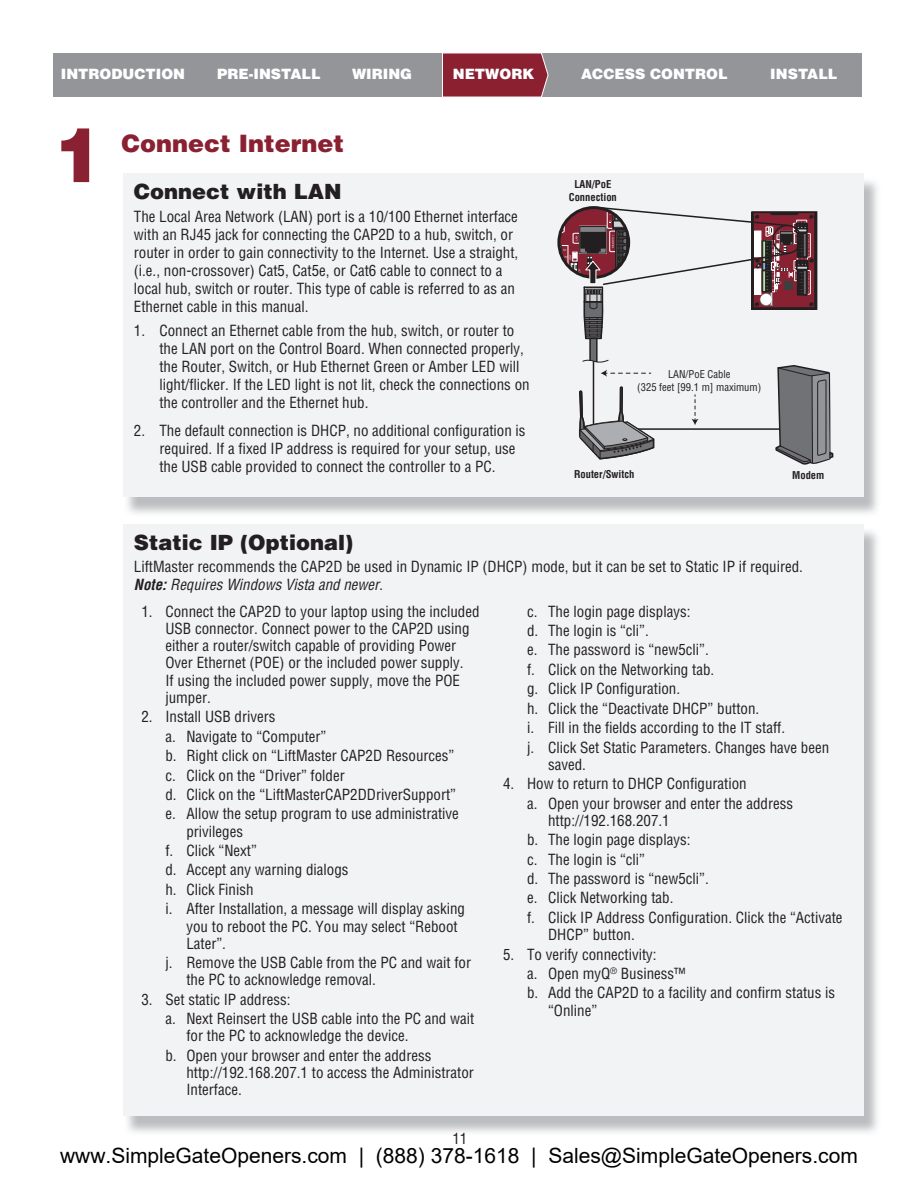
<style>
.page{position:relative;width:918px;height:1188px;background:#fff}
.page>*{position:absolute;margin:0;border:0;box-sizing:border-box;transform-origin:0 0}
.t1{font:900 75px "Helvetica LT Std";color:#8a2132}
.t2{font:900 24px "Helvetica LT Std";color:#8a2132}
.t3{font:21px "Arial";color:#000}
.t4{font:900 21px "Helvetica LT Std";color:#231f20}
.t5{font:condensed 15px/19.4px "Helvetica LT Std";color:#231f20}
.t6{font:900 14.25px "Helvetica LT Std";color:#fff}
.t7{font:700 condensed 10.5px/12px "Helvetica LT Std";color:#231f20;text-align:center}
.t8{font:condensed 10.5px/12px "Helvetica LT Std";color:#231f20;text-align:center}
.s1{font-weight:700;font-style:italic}
.s2{font-style:italic}
</style>
<div class="page">
<div style="left:53px;top:53px;width:808px;height:44px;background:#939598"></div>
<svg style="left:442px;top:53px;width:107px;height:44px;background:#8f2c3c"></svg>
<div style="left:123px;top:173px;width:741px;height:324px;background:#f2f3f4"></div>
<svg style="left:559px;top:206px;width:275px;height:310px"></svg>
<div style="left:123px;top:524px;width:741px;height:592px;background:#f2f3f4"></div>
<p class="t6" style="left:61px;top:68px;width:126px">INTRODUCTION</p>
<p class="t6" style="left:217px;top:68px;width:105px">PRE-INSTALL</p>
<p class="t6" style="left:453px;top:68px;width:83px">NETWORK</p>
<p class="t6" style="left:352px;top:68px;width:62px">WIRING</p>
<p class="t6" style="left:581px;top:68px;width:148px">ACCESS CONTROL</p>
<p class="t6" style="left:770px;top:68px;width:69px">INSTALL</p>
<h1 class="t1" style="left:54px;top:126px;width:52px">1</h1>
<h2 class="t2" style="left:122px;top:134px;width:224px">Connect Internet</h2>
<h3 class="t4" style="left:134px;top:184px;width:209px">Connect with LAN</h3>
<p class="t5" style="left:134px;top:208px;width:386px;line-height:18px">The Local Area Network (LAN) port is a 10/100 Ethernet interface with an RJ45 jack for connecting the CAP2D to a hub, switch, or router in order to gain connectivity to the Internet. Use a straight, (i.e., non-crossover) Cat5, Cat5e, or Cat6 cable to connect to a local hub, switch or router. This type of cable is referred to as an Ethernet cable in this manual.</p>
<p class="t5" style="left:159px;top:323px;width:372px;line-height:18px;text-indent:-26px">1. Connect an Ethernet cable from the hub, switch, or router to the LAN port on the Control Board. When connected properly, the Router, Switch, or Hub Ethernet Green or Amber LED will light/flicker. If the LED light is not lit, check the connections on the controller and the Ethernet hub.</p>
<p class="t5" style="left:159px;top:422px;width:368px;line-height:18px;text-indent:-26px">2. The default connection is DHCP, no additional configuration is required. If a fixed IP address is required for your setup, use the USB cable provided to connect the controller to a PC.</p>
<p class="t7" style="left:569px;top:179px;width:50px">LAN/PoE<br>Connection</p>
<p class="t8" style="left:637px;top:369px;width:125px">LAN/PoE Cable<br>(325 feet [99.1 m] maximum)</p>
<p class="t7" style="left:574px;top:469px;width:62px">Router/Switch</p>
<p class="t7" style="left:792px;top:470px;width:34px">Modem</p>
<h3 class="t4" style="left:134px;top:534px;width:221px">Static IP (Optional)</h3>
<p class="t5" style="left:134px;top:558px;width:671px;line-height:18px">LiftMaster recommends the CAP2D be used in Dynamic IP (DHCP) mode, but it can be set to Static IP if required.<br><span class="s1">Note:</span> <span class="s2">Requires Windows Vista and newer.</span></p>
<p class="t5" style="left:165px;top:603px;width:316px;line-height:17.2px;text-indent:-24px">1. Connect the CAP2D to your laptop using the included USB connector. Connect power to the CAP2D using either a router/switch capable of providing Power Over Ethernet (POE) or the included power supply.<br>If using the included power supply, move the POE jumper.</p>
<p class="t5" style="left:165px;top:708px;width:295px;text-indent:-24px">2. Install USB drivers<br>a. Navigate to “Computer”<br>b. Right click on “LiftMaster CAP2D Resources” c. Click on the “Driver” folder<br>d. Click on the “LiftMasterCAP2DDriverSupport” e. Allow the setup program to use administrative</p>
<p class="t5" style="left:165px;top:822px;width:301px;text-indent:21px">privileges<br>f. Click “Next”<br>d. Accept any warning dialogs<br>h. Click Finish<br>i. After Installation, a message will display asking</p>
<p class="t5" style="left:186px;top:918px;width:273px;line-height:17.2px">you to reboot the PC. You may select “Reboot<br>Later”.</p>
<p class="t5" style="left:186px;top:955px;width:286px;line-height:17.2px;text-indent:-21px">j. Remove the USB Cable from the PC and wait for the PC to acknowledge removal.</p>
<p class="t5" style="left:165px;top:991px;width:310px;text-indent:-24px">3. Set static IP address:<br>a. Next Reinsert the USB cable into the PC and wait</p>
<p class="t5" style="left:165px;top:1027px;width:267px;text-align:center">for the PC to acknowledge the device.<br>b. Open your browser and enter the address</p>
<p class="t5" style="left:186px;top:1065px;width:289px;line-height:17.2px">http://192.168.207.1 to access the Administrator<br>Interface.</p>
<p class="t5" style="left:527px;top:602px;width:304px">c. The login page displays:<br>d. The login is “cli”.<br>e. The password is “new5cli”.<br>f. Click on the Networking tab.<br>g. Click IP Configuration.<br>h. Click the “Deactivate DHCP” button.<br>i. Fill in the fields according to the IT staff.<br>j. Click Set Static Parameters. Changes have been</p>
<p class="t5" style="left:548px;top:756px;width:39px">saved.</p>
<p class="t5" style="left:527px;top:775px;width:267px;text-indent:-24px">4. How to return to DHCP Configuration<br>a. Open your browser and enter the address</p>
<p class="t5" style="left:527px;top:812px;width:317px;text-indent:21px">http://192.168.207.1<br>b. The login page displays:<br>c. The login is “cli”<br>d. The password is “new5cli”.<br>e. Click Networking tab.<br>f. Click IP Address Configuration. Click the “Activate</p>
<p class="t5" style="left:548px;top:926px;width:88px">DHCP” button.</p>
<p class="t5" style="left:527px;top:945px;width:310px;text-indent:-24px">5. To verify connectivity:<br>a. Open myQ<sup>®</sup> Business™<br>b. Add the CAP2D to a facility and confirm status is</p>
<p class="t5" style="left:548px;top:1001px;width:51px">“Online”</p>
<p class="t5" style="left:452px;top:1130px;width:16px">11</p>
<h3 class="t3" style="left:60px;top:1142px;width:799px">www.SimpleGateOpeners.com | (888) 378-1618 | Sales@SimpleGateOpeners.com</h3>
</div>
